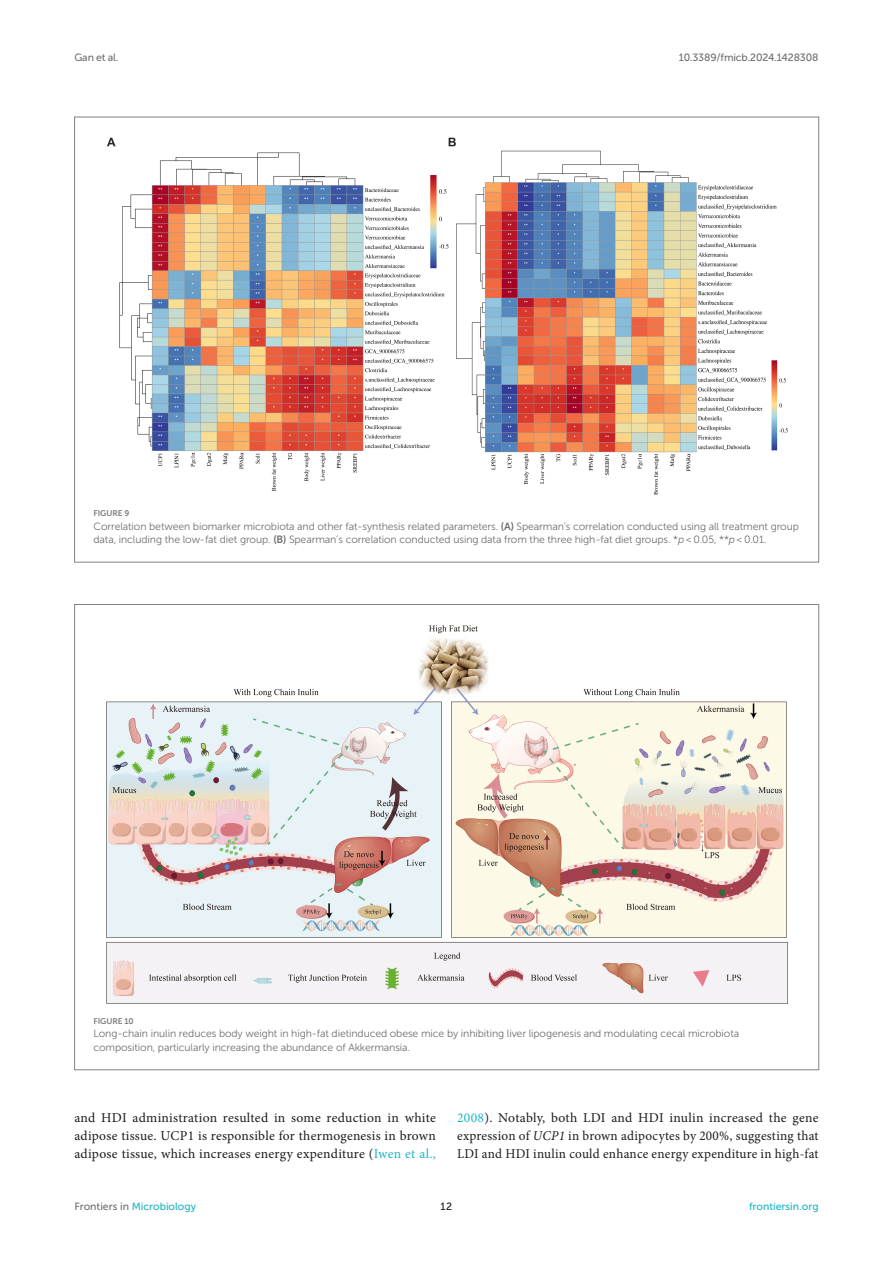
<style>
.page{position:relative;width:893px;height:1263px;background:#fff}
.page>*{position:absolute;margin:0;border:0;box-sizing:border-box;transform-origin:0 0}
.TEXT{font:13.5px/18px "Minion Pro";letter-spacing:.02em;color:#1b1c1b;text-align:justify}
.FIG_LEG{font:10.5px/13.5px "Museo Sans 300";letter-spacing:-.01em;color:#706f70}
.t1{font:10.5px "Museo Sans 500";color:#1db5c3}
.t2{font:10.5px "Museo Sans 500";letter-spacing:-.015em;color:#706f70}
.t3{font:10.5px "Museo Sans 500";color:#1b1c1b}
.FIG_HD{font:8.25px "Museo Sans 700";letter-spacing:-.01em;color:#7e7f7f}
.s1{font-family:"Museo Sans 700"}
.s2{font-style:italic}
.s3{color:#1db5c3}
.s4{color:#706f70}
</style>
<div class="page">
<img style="left:107px;top:137px;width:681px;height:358px">
<img style="left:106px;top:625px;width:682px;height:379px">
<p class="t2" style="left:74px;top:51px;width:46px">Gan et al.</p>
<p class="t2" style="left:679px;top:51px;width:141px">10.3389/fmicb.2024.1428308</p>
<p class="FIG_HD" style="left:94px;top:509px;width:37px">FIGURE 9</p>
<p class="FIG_LEG" style="left:94px;top:519px;width:707px">Correlation between biomarker microbiota and other fat-synthesis related parameters. <span class="s1">(A)</span> Spearman’s correlation conducted using all treatment group data, including the low-fat diet group. <span class="s1">(B)</span> Spearman’s correlation conducted using data from the three high-fat diet groups. *<span class="s2">p</span> &lt; 0.05, **<span class="s2">p</span> &lt; 0.01.</p>
<p class="FIG_HD" style="left:94px;top:1016px;width:42px">FIGURE 10</p>
<p class="FIG_LEG" style="left:94px;top:1027px;width:647px">Long-chain inulin reduces body weight in high-fat dietinduced obese mice by inhibiting liver lipogenesis and modulating cecal microbiota composition, particularly increasing the abundance of Akkermansia.</p>
<p class="TEXT" style="left:74px;top:1109px;width:363px">and HDI administration resulted in some reduction in white adipose tissue. UCP1 is responsible for thermogenesis in brown adipose tissue, which increases energy expenditure (<span class="s3">Iwen et al.,</span></p>
<p class="TEXT" style="left:457px;top:1109px;width:363px"><span class="s3">2008</span>). Notably, both LDI and HDI inulin increased the gene expression of <span class="s2">UCP1</span> in brown adipocytes by 200%, suggesting that LDI and HDI inulin could enhance energy expenditure in high-fat</p>
<p class="t1" style="left:74px;top:1200px;width:123px"><span class="s4">Frontiers in</span> Microbiology</p>
<p class="t3" style="left:441px;top:1200px;width:13px">12</p>
<p class="t1" style="left:749px;top:1200px;width:71px">frontiersin.org</p>
</div>
